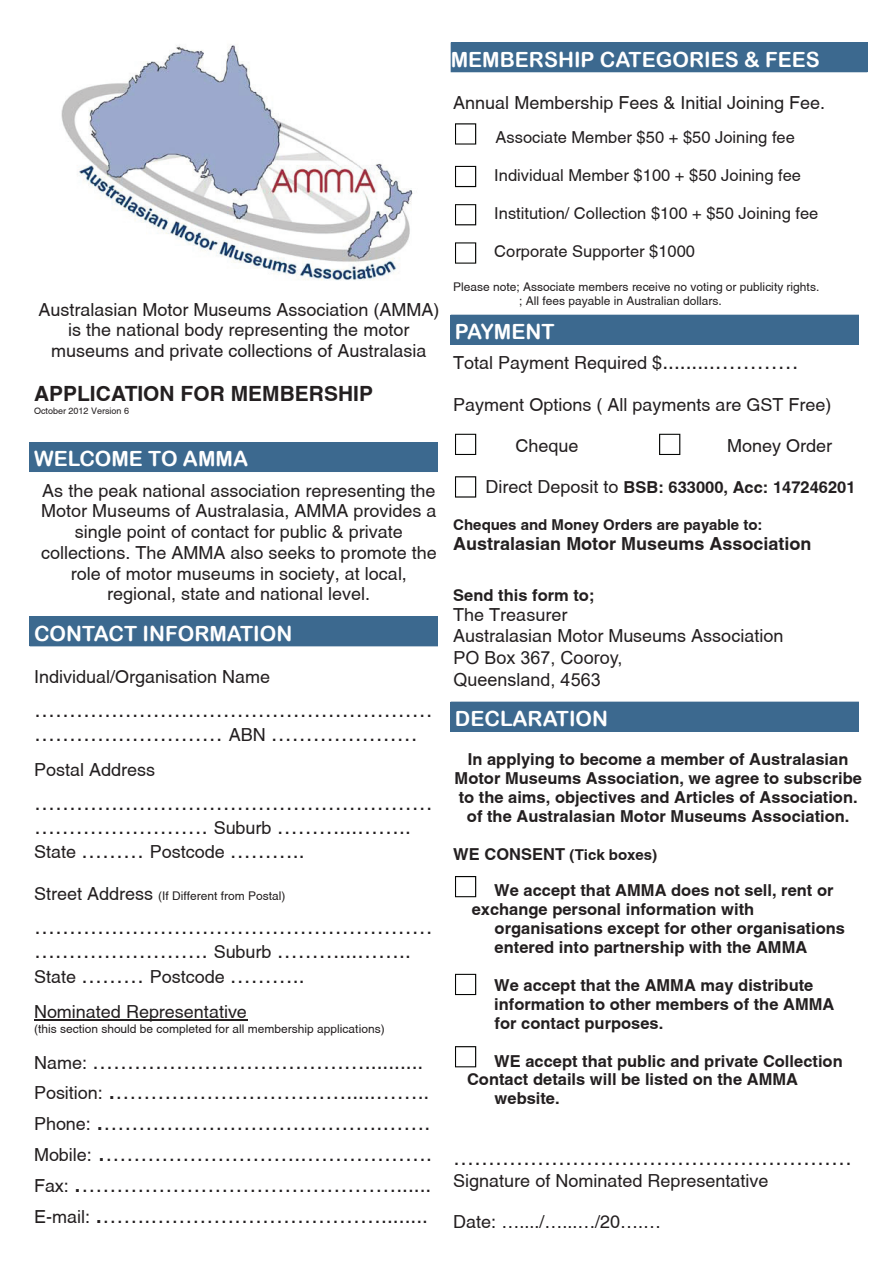
<style>
.page{position:relative;width:893px;height:1263px;background:#fff}
.page>*{position:absolute;margin:0;border:0;box-sizing:border-box;transform-origin:0 0}
.t1{font:21px/30.8px "Helvetica";color:#231f20}
.t2{font:21px "Arial Rounded MT Bold";color:#fff}
.t3{font:700 21px "Helvetica";color:#231f20}
.t4{font:18px/20.7px "Helvetica";color:#231f20;text-align:center}
.t5{font:700 18px "Helvetica";color:#231f20}
.t6{font:18px/21.6px "Arial";color:#231f20}
.t7{font:700 16.5px/19px "Helvetica";color:#231f20}
.t8{font:16.5px "Helvetica";color:#231f20}
.t9{font:700 15px "Helvetica";color:#231f20}
.t10{font:12px/13.8px "Helvetica";color:#231f20}
.t11{font:9px "Helvetica";letter-spacing:.005em;color:#231f20}
.s1{font-size:18px}
.s2{font-size:21px}
.s3{font-size:27px}
.s4{font-weight:400;font-size:18px}
.s5{font-size:16.5px}
</style>
<div class="page">
<hr style="left:34px;top:1020px;width:213px;height:1px;background:#231f20">
<img style="left:61px;top:44px;width:352px;height:237px">
<div style="left:30px;top:442px;width:408px;height:30px;background:#3c698f"></div>
<div style="left:30px;top:616px;width:408px;height:30px;background:#3c698f"></div>
<svg style="left:455px;top:166px;width:21px;height:21px"></svg>
<svg style="left:455px;top:204px;width:21px;height:21px"></svg>
<svg style="left:455px;top:242px;width:21px;height:22px"></svg>
<svg style="left:455px;top:123px;width:21px;height:22px"></svg>
<svg style="left:455px;top:434px;width:21px;height:21px"></svg>
<div style="left:451px;top:42px;width:416px;height:30px;background:#3c698f"></div>
<div style="left:451px;top:315px;width:408px;height:29px;background:#3c698f"></div>
<div style="left:451px;top:702px;width:408px;height:29px;background:#3c698f"></div>
<svg style="left:455px;top:476px;width:21px;height:22px"></svg>
<svg style="left:455px;top:974px;width:21px;height:21px"></svg>
<svg style="left:455px;top:1046px;width:21px;height:21px"></svg>
<svg style="left:455px;top:876px;width:21px;height:21px"></svg>
<svg style="left:659px;top:434px;width:21px;height:21px"></svg>
<p class="t4" style="left:38px;top:299px;width:403px">Australasian Motor Museums Association (AMMA) is the national body representing the motor museums and private collections of Australasia</p>
<p class="t3" style="left:34px;top:381px;width:341px">APPLICATION FOR MEMBERSHIP</p>
<p class="t11" style="left:34px;top:406px;width:97px">October 2012 Version 6</p>
<p class="t2" style="left:34px;top:446px;width:216px">WELCOME TO AMMA</p>
<p class="t4" style="left:41px;top:480px;width:397px">As the peak national association representing the Motor Museums of Australasia, AMMA provides a single point of contact for public &amp; private collections. The AMMA also seeks to promote the role of motor museums in society, at local, regional, state and national level.</p>
<p class="t2" style="left:34px;top:621px;width:260px">CONTACT INFORMATION</p>
<p class="t4" style="left:34px;top:666px;width:238px">Individual/Organisation Name</p>
<p class="t1" style="left:34px;top:697px;width:400px;line-height:24.2px">………………………………………………… ……………………… <span class="s1">ABN</span> …………………</p>
<p class="t4" style="left:34px;top:759px;width:123px">Postal Address</p>
<p class="t1" style="left:34px;top:791px;width:400px;line-height:24.2px">………………………………………………… ……………………. <span class="s1">Suburb</span> ………...……..</p>
<p class="t4" style="left:34px;top:842px;width:272px">State <span class="s2">………</span> Postcode <span class="s2">………..</span></p>
<p class="t10" style="left:34px;top:889px;width:253px"><span class="s1">Street Address</span> (If Different from Postal)</p>
<p class="t1" style="left:34px;top:915px;width:400px;line-height:24.2px">………………………………………………… ……………………. <span class="s1">Suburb</span> ………...……..</p>
<p class="t4" style="left:34px;top:958px;width:272px;line-height:35.2px;text-align:left">State <span class="s2">………</span> Postcode <span class="s2">………..<br></span>Nominated Representative</p>
<p class="t10" style="left:34px;top:1022px;width:352px">(this section should be completed for all membership applications)</p>
<p class="t1" style="left:34px;top:1046px;width:399px"><span class="s1">Name:</span> …………………………………..........<br><span class="s1">Position:</span> <span class="s3">.</span>…………………………….....……..<br><span class="s1">Phone:</span> <span class="s3">.</span>………………………………….…….<br><span class="s1">Mobile:</span> <span class="s3">.</span>……………………….……………….<br><span class="s1">Fax:</span> <span class="s3">.</span>………………………………………......<br><span class="s1">E-mail:</span> <span class="s3">.</span>…….……………………………........</p>
<p class="t2" style="left:451px;top:47px;width:371px">MEMBERSHIP CATEGORIES &amp; FEES</p>
<p class="t4" style="left:453px;top:92px;width:373px">Annual Membership Fees &amp; Initial Joining Fee.</p>
<p class="t8" style="left:496px;top:128px;width:301px">Associate Member $50 + $50 Joining fee</p>
<p class="t8" style="left:494px;top:166px;width:308px">Individual Member $100 + $50 Joining fee</p>
<p class="t8" style="left:494px;top:204px;width:326px">Institution/ Collection $100 + $50 Joining fee</p>
<p class="t8" style="left:494px;top:242px;width:202px">Corporate Supporter $1000</p>
<p class="t10" style="left:519px;top:280px;width:302px;text-indent:-66px">Please note; Associate members receive no voting or publicity rights. ; All fees payable in Australian dollars.</p>
<p class="t2" style="left:455px;top:319px;width:101px">PAYMENT</p>
<p class="t4" style="left:453px;top:352px;width:347px">Total Payment Required $<span class="s2">.........…………</span></p>
<p class="t4" style="left:453px;top:394px;width:380px">Payment Options ( All payments are GST Free)</p>
<p class="t4" style="left:516px;top:435px;width:65px">Cheque</p>
<p class="t4" style="left:727px;top:435px;width:107px">Money Order</p>
<p class="t7" style="left:485px;top:478px;width:372px"><span class="s4">Direct Deposit to</span> BSB: 633000, Acc: 147246201</p>
<p class="t9" style="left:453px;top:516px;width:311px">Cheques and Money Orders are payable to:</p>
<p class="t5" style="left:453px;top:533px;width:360px">Australasian Motor Museums Association</p>
<p class="t7" style="left:453px;top:585px;width:143px">Send this form to;</p>
<p class="t4" style="left:453px;top:604px;width:116px">The Treasurer</p>
<p class="t4" style="left:453px;top:625px;width:332px">Australasian Motor Museums Association</p>
<p class="t4" style="left:520px;top:646px;width:21px">64</p>
<p class="t4" style="left:453px;top:666px;width:196px">Mirboo North, VIC, 3871</p>
<p class="t6" style="left:454px;top:647px;width:170px">PO Box 367, Cooroy,<br>Queensland, 4563</p>
<p class="t2" style="left:455px;top:706px;width:155px">DECLARATION</p>
<p class="t7" style="left:455px;top:749px;width:409px;text-align:center">In applying to become a member of Australasian Motor Museums Association, we agree to subscribe to the aims, objectives and Articles of Association. of the Australasian Motor Museums Association.</p>
<p class="t9" style="left:453px;top:845px;width:205px"><span class="s5">WE CONSENT</span> (Tick boxes)</p>
<p class="t7" style="left:472px;top:880px;width:363px;text-indent:23px">We accept that AMMA does not sell, rent or exchange personal information with</p>
<p class="t7" style="left:495px;top:918px;width:352px">organisations except for other organisations entered into partnership with the AMMA</p>
<p class="t7" style="left:494px;top:975px;width:342px">We accept that the AMMA may distribute information to other members of the AMMA for contact purposes.</p>
<p class="t7" style="left:494px;top:1051px;width:350px">WE accept that public and private Collection</p>
<p class="t7" style="left:467px;top:1070px;width:332px">Contact details will be listed on the AMMA</p>
<p class="t7" style="left:495px;top:1089px;width:67px">website.</p>
<p class="t1" style="left:453px;top:1143px;width:400px">…………………………………………………</p>
<p class="t4" style="left:453px;top:1170px;width:317px">Signature of Nominated Representative</p>
<p class="t4" style="left:453px;top:1211px;width:210px">Date: …..../…...…/20….…</p>
</div>
